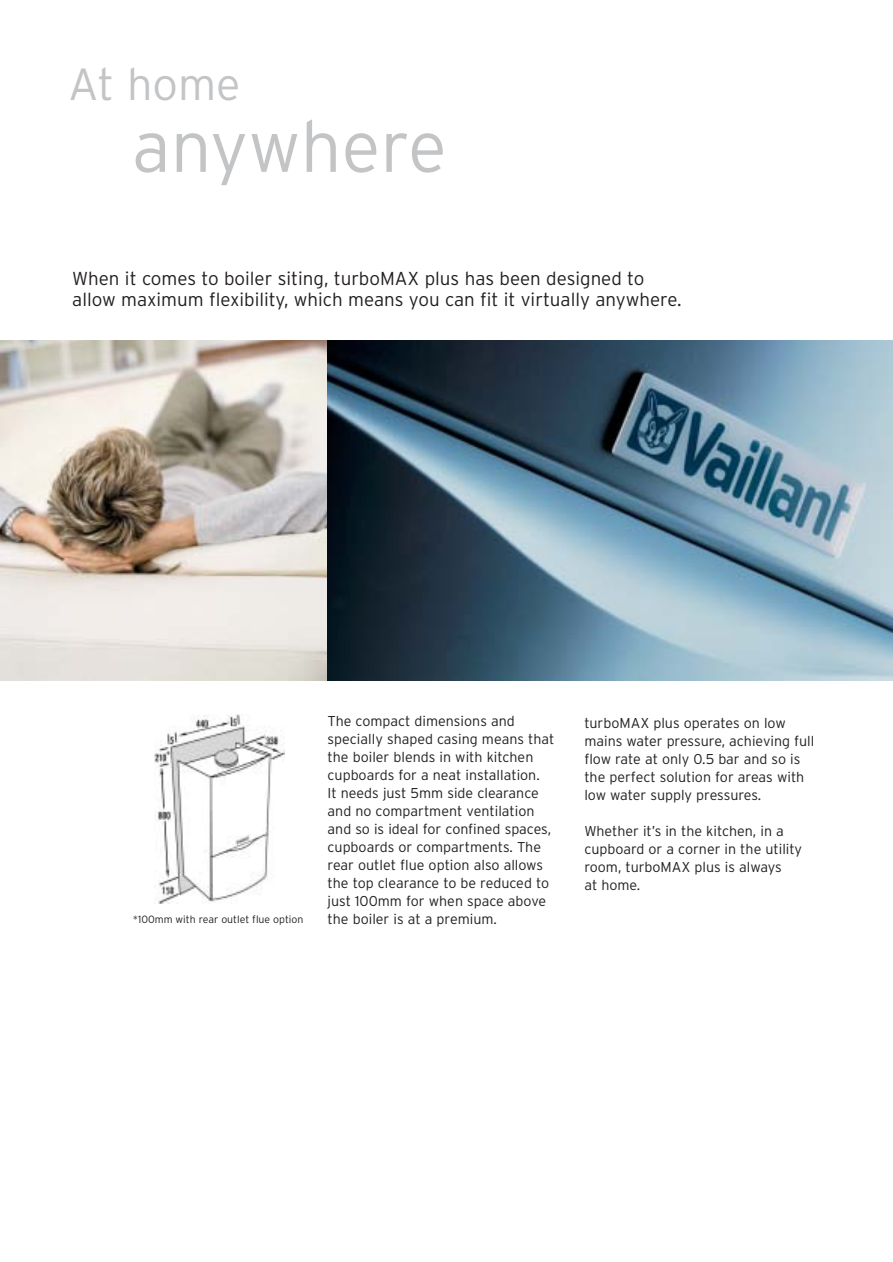
<style>
.page{position:relative;width:893px;height:1262px;background:#fff}
.page>*{position:absolute;margin:0;border:0;box-sizing:border-box;transform-origin:0 0}
.t1{font:300 72px "Interstate";color:#c2c4c6}
.t2{font:300 45px "Interstate";color:#c2c4c6}
.t3{font:300 18.75px/21px "Interstate";color:#231f1f}
.t4{font:300 14.25px/18px "Interstate";color:#231f1f}
.t5{font:300 10.5px "Interstate";color:#231f1f}
</style>
<div class="page">
<img style="left:0;top:340px;width:327px;height:340px">
<svg style="left:327px;top:340px;width:565px;height:340px;background:#5c7889"></svg>
<img style="left:154px;top:714px;width:130px;height:189px">
<h2 class="t2" style="left:68px;top:67px;width:174px">At home</h2>
<h1 class="t1" style="left:132px;top:120px;width:316px">anywhere</h1>
<h3 class="t3" style="left:72px;top:269px;width:610px">When it comes to boiler siting, turboMAX plus has been designed to allow maximum flexibility, which means you can fit it virtually anywhere.</h3>
<p class="t5" style="left:133px;top:915px;width:172px">*100mm with rear outlet flue option</p>
<p class="t4" style="left:327px;top:713px;width:228px">The compact dimensions and specially shaped casing means that the boiler blends in with kitchen cupboards for a neat installation.<br>It needs just 5mm side clearance and no compartment ventilation and so is ideal for confined spaces, cupboards or compartments. The rear outlet flue option also allows the top clearance to be reduced to just 100mm for when space above the boiler is at a premium.</p>
<p class="t4" style="left:584px;top:715px;width:232px">turboMAX plus operates on low mains water pressure, achieving full flow rate at only 0.5 bar and so is the perfect solution for areas with low water supply pressures.</p>
<p class="t4" style="left:584px;top:823px;width:219px">Whether it’s in the kitchen, in a cupboard or a corner in the utility room, turboMAX plus is always<br>at home.</p>
</div>
